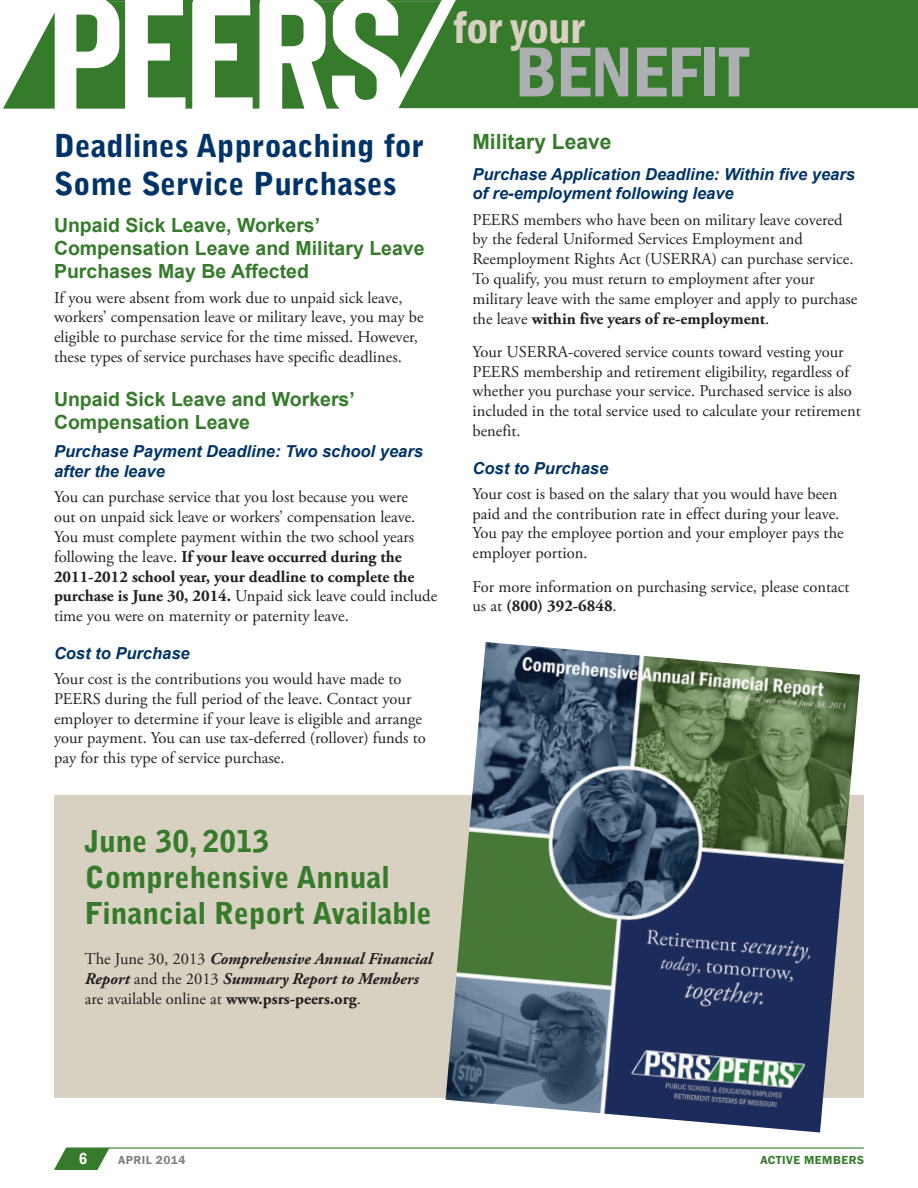
<style>
.page{position:relative;width:918px;height:1188px;background:#fff}
.page>*{position:absolute;margin:0;border:0;box-sizing:border-box;transform-origin:0 0}
.t1{font:600 condensed 73.35px "Franklin Gothic";color:#aeafb3}
.t2{font:600 condensed 46.05px "Franklin Gothic";color:#d8d0c0}
.Lead_Story_Header{font:900 31.5px/37.8px "Bell Gothic Std";color:#003367}
.Header1{font:900 30px/36px "Bell Gothic Std";color:#357b2b}
.t3{font:700 21px "Arial";color:#357b2b}
.Subheader_PP{font:700 19.5px/23.4px "Arial";color:#357b2b}
.Body_PP{font:16.5px/19.8px "Adobe Garamond Pro";color:#231f20}
.SUB_subheader{font:italic 700 16.5px/19.8px "Arial";color:#003367}
.Body_PP-2{font:italic 700 16.5px/19.8px "Adobe Garamond Pro";color:#231f20}
.t4{font:600 condensed 16.5px "Franklin Gothic";color:#fff}
.t5{font:600 12px "Franklin Gothic";letter-spacing:.04em;color:#357b2b}
.t6{font:600 12px "Franklin Gothic";letter-spacing:.04em;color:#808083}
.s1{font-weight:700}
.s2{font-weight:400;font-style:normal}
.s3{font-style:normal}
</style>
<div class="page">
<svg style="left:54px;top:1148px;width:55px;height:22px"></svg>
<hr style="left:66px;top:1148px;width:797px;height:1px;background:#357b2b">
<svg style="left:3px;top:12px;width:52px;height:97px"></svg>
<div style="left:446px;top:0;width:472px;height:108px;background:#357b2b"></div>
<svg style="left:76px;top:0;width:49px;height:109px"></svg>
<svg style="left:148px;top:0;width:44px;height:109px"></svg>
<svg style="left:215px;top:0;width:44px;height:109px"></svg>
<svg style="left:282px;top:0;width:164px;height:109px"></svg>
<div style="left:54px;top:796px;width:810px;height:302px;background:#d8d0c0"></div>
<img style="left:446px;top:642px;width:414px;height:491px">
<p class="Lead_Story_Header" style="left:54px;top:127px;width:372px">Deadlines Approaching for<br>Some Service Purchases</p>
<p class="Subheader_PP" style="left:54px;top:214px;width:372px">Unpaid Sick Leave, Workers’<br>Compensation Leave and Military Leave<br>Purchases May Be Affected</p>
<p class="Body_PP" style="left:54px;top:288px;width:371px">If you were absent from work due to unpaid sick leave, workers’ compensation leave or military leave, you may be eligible to purchase service for the time missed. However, these types of service purchases have specific deadlines.</p>
<p class="Subheader_PP" style="left:54px;top:388px;width:302px">Unpaid Sick Leave and Workers’<br>Compensation Leave</p>
<p class="SUB_subheader" style="left:54px;top:442px;width:370px">Purchase Payment Deadline: Two school years after the leave</p>
<p class="Body_PP" style="left:54px;top:488px;width:385px">You can purchase service that you lost because you were<br>out on unpaid sick leave or workers’ compensation leave.<br>You must complete payment within the two school years following the leave. <span class="s1">If your leave occurred during the 2011-2012 school year, your deadline to complete the purchase is June 30, 2014.</span> Unpaid sick leave could include time you were on maternity or paternity leave.</p>
<p class="SUB_subheader" style="left:54px;top:644px;width:137px">Cost to Purchase</p>
<p class="Body_PP" style="left:54px;top:670px;width:373px">Your cost is the contributions you would have made to PEERS during the full period of the leave. Contact your employer to determine if your leave is eligible and arrange your payment. You can use tax-deferred (rollover) funds to pay for this type of service purchase.</p>
<h2 class="t2" style="left:453px;top:-3px;width:133px">for your</h2>
<h1 class="t1" style="left:515px;top:23px;width:235px">BENEFIT</h1>
<p class="t3" style="left:472px;top:127px;width:140px">Military Leave</p>
<p class="SUB_subheader" style="left:472px;top:164px;width:384px">Purchase Application Deadline: Within five years of re-employment following leave</p>
<p class="Body_PP" style="left:472px;top:210px;width:386px">PEERS members who have been on military leave covered by the federal Uniformed Services Employment and Reemployment Rights Act (USERRA) can purchase service.<br>To qualify, you must return to employment after your military leave with the same employer and apply to purchase the leave <span class="s1">within five years of re-employment</span>.</p>
<p class="Body_PP" style="left:472px;top:342px;width:390px">Your USERRA-covered service counts toward vesting your PEERS membership and retirement eligibility, regardless of whether you purchase your service. Purchased service is also included in the total service used to calculate your retirement benefit.</p>
<p class="SUB_subheader" style="left:472px;top:459px;width:137px">Cost to Purchase</p>
<p class="Body_PP" style="left:472px;top:484px;width:373px">Your cost is based on the salary that you would have been paid and the contribution rate in effect during your leave.<br>You pay the employee portion and your employer pays the employer portion.</p>
<p class="Body_PP" style="left:472px;top:577px;width:379px">For more information on purchasing service, please contact us at <span class="s1">(800) 392-6848</span>.</p>
<p class="Header1" style="left:85px;top:824px;width:348px">June 30, 2013<br>Comprehensive Annual<br>Financial Report Available</p>
<p class="Body_PP-2" style="left:85px;top:950px;width:349px"><span class="s2">The June 30, 2013</span> Comprehensive Annual Financial<br>Report <span class="s2">and the 2013</span> Summary Report to Members <span class="s2">are available online at</span> <span class="s3">www.psrs-peers.org</span><span class="s2">.</span></p>
<p class="t4" style="left:79px;top:1148px;width:10px">6</p>
<p class="t6" style="left:118px;top:1153px;width:69px">APRIL 2014</p>
<p class="t5" style="left:760px;top:1153px;width:105px">ACTIVE MEMBERS</p>
</div>
